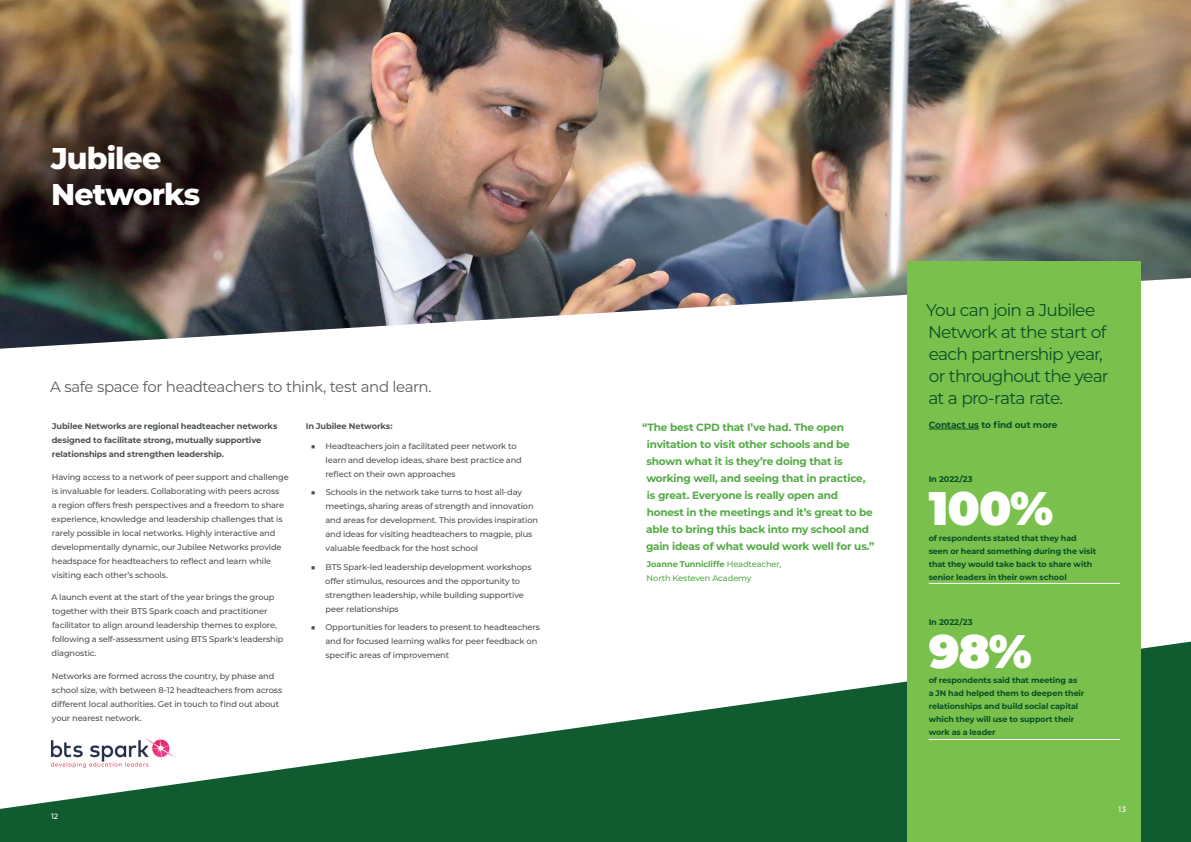
<style>
.page{position:relative;width:1191px;height:842px;background:#fff}
.page>*{position:absolute;margin:0;border:0;box-sizing:border-box;transform-origin:0 0}
.CP_Body_Text{font:900 47px "Montserrat";color:#fff}
.CP_Heading{font:800 30px/36px "Montserrat";letter-spacing:-.03em;color:#fff}
.CP_Pull_out_quote{font:17px/22px "Montserrat";letter-spacing:-.045em;color:#085028}
.CP_Intro_text{font:15px "Montserrat";letter-spacing:-.03em;color:#5b5e61}
.CP_Quotes__sans_serif{font:700 10.5px/17px "Montserrat";letter-spacing:-.02em;color:#54aa46}
.CP_Pull_out_quote-2{font:700 9px "Montserrat";letter-spacing:-.01em;color:#085028}
.CP_Body_Text-2{font:500 8.2px/14px "Montserrat";letter-spacing:-.015em;color:#4d5255}
.CP_Body_Text-3{font:700 8.2px/14px "Montserrat";letter-spacing:-.01em;color:#4d5255}
.CP_Body_Text-4{font:500 8.2px/14px "Montserrat";letter-spacing:-.015em;color:#54aa46}
.CP_Body_Text-5{font:700 8.2px "Montserrat";letter-spacing:.005em;color:#085028}
.CP_Body_Text-6{font:700 8px/13px "Montserrat";letter-spacing:-.01em;color:#085028}
.CP_Body_Text-7{font:500 7.7px "Montserrat";color:#fff}
.s1{font-weight:700}
</style>
<div class="page">
<img style="left:0;top:0;width:1191px;height:349px">
<svg style="left:0;top:642px;width:1191px;height:200px;fill:#105c30"></svg>
<img style="left:47px;top:732px;width:137px;height:40px">
<div style="left:907px;top:261px;width:233px;height:581px;background:#7ac04c"></div>
<hr style="left:929px;top:429px;width:50px;height:1px;background:#085028">
<hr style="left:928px;top:583px;width:192px;height:1px;background:#fff">
<hr style="left:928px;top:739px;width:192px;height:1px;background:#fff">
<p class="CP_Heading" style="left:51px;top:139px;width:151px">Jubilee<br>Networks</p>
<p class="CP_Intro_text" style="left:50px;top:376px;width:383px">A safe space for headteachers to think, test and learn.</p>
<p class="CP_Body_Text-3" style="left:52px;top:419px;width:227px">Jubilee Networks are regional headteacher networks designed to facilitate strong, mutually supportive relationships and strengthen leadership.</p>
<p class="CP_Body_Text-2" style="left:52px;top:470px;width:239px">Having access to a network of peer support and challenge is invaluable for leaders. Collaborating with peers across<br>a region offers fresh perspectives and a freedom to share experience, knowledge and leadership challenges that is rarely possible in local networks. Highly interactive and developmentally dynamic, our Jubilee Networks provide headspace for headteachers to reflect and learn while visiting each other’s schools.</p>
<p class="CP_Body_Text-2" style="left:51px;top:590px;width:234px">A launch event at the start of the year brings the group together with their BTS Spark coach and practitioner facilitator to align around leadership themes to explore, following a self-assessment using BTS Spark's leadership diagnostic.</p>
<p class="CP_Body_Text-2" style="left:52px;top:669px;width:232px">Networks are formed across the country, by phase and school size, with between 8-12 headteachers from across different local authorities. Get in touch to find out about your nearest network.</p>
<p class="CP_Body_Text-3" style="left:306px;top:419px;width:88px">In Jubilee Networks:</p>
<p class="CP_Body_Text-2" style="left:325px;top:439px;width:198px;text-indent:-15px">■ Headteachers join a facilitated peer network to learn and develop ideas, share best practice and reflect on their own approaches</p>
<p class="CP_Body_Text-2" style="left:325px;top:485px;width:214px;text-indent:-15px">■ Schools in the network take turns to host all-day meetings, sharing areas of strength and innovation and areas for development. This provides inspiration and ideas for visiting headteachers to magpie, plus valuable feedback for the host school</p>
<p class="CP_Body_Text-2" style="left:325px;top:559px;width:208px;text-indent:-15px">■ BTS Spark-led leadership development workshops offer stimulus, resources and the opportunity to strengthen leadership, while building supportive peer relationships</p>
<p class="CP_Body_Text-2" style="left:325px;top:620px;width:216px;text-indent:-15px">■ Opportunities for leaders to present to headteachers and for focused learning walks for peer feedback on specific areas of improvement</p>
<p class="CP_Body_Text-7" style="left:51px;top:811px;width:9px">12</p>
<p class="CP_Quotes__sans_serif" style="left:646px;top:418px;width:230px;text-indent:-4px">“The best CPD that I’ve had. The open invitation to visit other schools and be shown what it is they’re doing that is working well, and seeing that in practice, is great. Everyone is really open and honest in the meetings and it’s great to be able to bring this back into my school and gain ideas of what would work well for us.”</p>
<p class="CP_Body_Text-4" style="left:646px;top:556px;width:136px"><span class="s1">Joanne Tunnicliffe</span> Headteacher,<br>North Kesteven Academy</p>
<p class="CP_Pull_out_quote" style="left:926px;top:298px;width:184px">You can join a Jubilee<br>Network at the start of each partnership year, or throughout the year at a pro-rata rate.</p>
<p class="CP_Pull_out_quote-2" style="left:929px;top:418px;width:130px">Contact us to find out more</p>
<p class="CP_Body_Text-5" style="left:928px;top:474px;width:45px">In 2022/23</p>
<p class="CP_Body_Text" style="left:928px;top:473px;width:126px">100%</p>
<p class="CP_Body_Text-6" style="left:928px;top:531px;width:169px">of respondents stated that they had seen or heard something during the visit that they would take back to share with senior leaders in their own school</p>
<p class="CP_Body_Text-5" style="left:928px;top:616px;width:45px">In 2022/23</p>
<p class="CP_Body_Text" style="left:928px;top:615px;width:105px">98%</p>
<p class="CP_Body_Text-6" style="left:928px;top:674px;width:157px">of respondents said that meeting as<br>a JN had helped them to deepen their relationships and build social capital which they will use to support their work as a leader</p>
<p class="CP_Body_Text-7" style="left:1118px;top:804px;width:9px">13</p>
</div>
